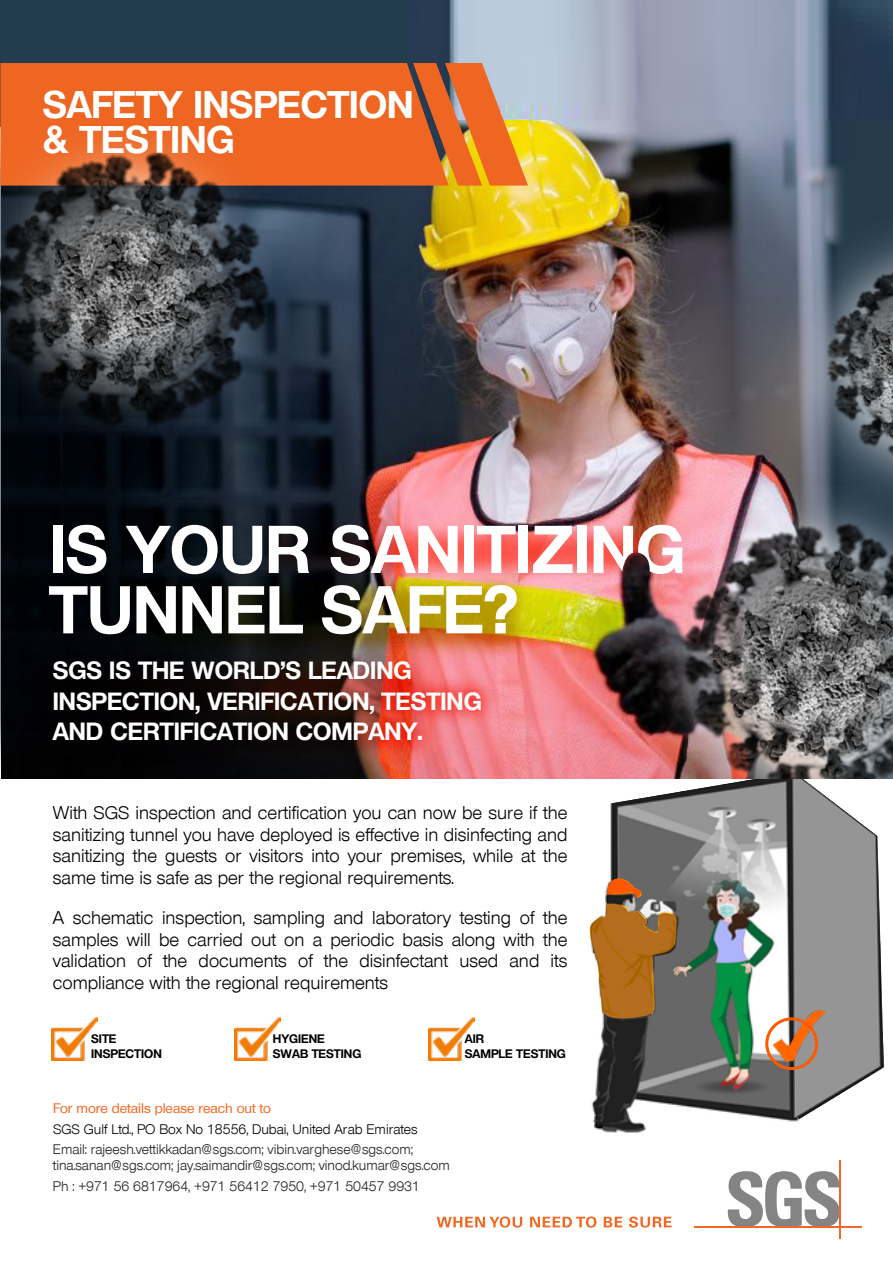
<style>
.page{position:relative;width:893px;height:1263px;background:#fff}
.page>*{position:absolute;margin:0;border:0;box-sizing:border-box;transform-origin:0 0}
.t1{font:700 65.4px/60.3px "Olnova";color:#fff}
.t2{font:700 37.5px/35.5px "Olnova";color:#fff}
.t3{font:700 24.3px/30.2px "Olnova";color:#fff}
.t4{font:18px/21.6px "Olnova";color:#000;text-align:justify}
.t5{font:13.5px/16.2px "Olnova";color:#221f1f}
.t6{font:13.5px "Olnova";color:#000}
.t7{font:500 13.5px "Olnova";color:#f26722}
.t8{font:700 12px/14.4px "Olnova";color:#000}
</style>
<div class="page">
<img style="left:572px;top:778px;width:312px;height:355px">
<img style="left:674px;top:878px;width:101px;height:213px">
<img style="left:726px;top:993px;width:14px;height:74px">
<img style="left:586px;top:904px;width:92px;height:119px">
<img style="left:607px;top:878px;width:36px;height:21px">
<svg style="left:437px;top:1216px;width:85px;height:12px"></svg>
<svg style="left:530px;top:1216px;width:67px;height:12px"></svg>
<svg style="left:604px;top:1217px;width:18px;height:10px"></svg>
<svg style="left:629px;top:1216px;width:42px;height:11px"></svg>
<svg style="left:727px;top:1171px;width:112px;height:55px"></svg>
<hr style="left:694px;top:1226px;width:168px;height:1px;background:#f26722">
<hr style="left:839px;top:1160px;width:1px;height:79px;background:#f26722">
<img style="left:408px;top:0;width:485px;height:121px">
<div style="left:0;top:0;width:408px;height:126px;background:#243d4e"></div>
<img style="left:271px;top:121px;width:507px;height:657px">
<img style="left:778px;top:121px;width:115px;height:166px">
<div style="left:0;top:542px;width:96px;height:71px;background:#000308"></div>
<div style="left:271px;top:63px;width:142px;height:123px;background:#e62"></div>
<svg style="left:413px;top:63px;width:115px;height:123px;background:#d87f42"></svg>
<img style="left:660px;top:622px;width:14px;height:156px">
<img style="left:787px;top:219px;width:33px;height:46px">
<img style="left:776px;top:309px;width:44px;height:94px">
<img style="left:783px;top:265px;width:37px;height:122px">
<img style="left:674px;top:403px;width:219px;height:375px">
<img style="left:820px;top:175px;width:73px;height:373px">
<img style="left:0;top:63px;width:271px;height:479px">
<img style="left:214px;top:481px;width:490px;height:141px">
<img style="left:473px;top:699px;width:67px;height:67px">
<img style="left:0;top:699px;width:473px;height:80px">
<img style="left:0;top:613px;width:470px;height:133px">
<img style="left:96px;top:533px;width:474px;height:166px">
<img style="left:773px;top:1010px;width:51px;height:51px">
<svg style="left:765px;top:1017px;width:53px;height:53px"></svg>
<img style="left:52px;top:1018px;width:46px;height:43px">
<img style="left:234px;top:1018px;width:46px;height:43px">
<img style="left:428px;top:1018px;width:46px;height:43px">
<h2 class="t2" style="left:43px;top:86px;width:372px">SAFETY INSPECTION &amp; TESTING</h2>
<h1 class="t1" style="left:49px;top:519px;width:637px">IS YOUR SANITIZING<br>TUNNEL SAFE?</h1>
<h3 class="t3" style="left:53px;top:655px;width:430px">SGS IS THE WORLD’S LEADING<br>INSPECTION, VERIFICATION, TESTING<br>AND CERTIFICATION COMPANY.</h3>
<p class="t4" style="left:53px;top:802px;width:516px">With SGS inspection and certification you can now be sure if the sanitizing tunnel you have deployed is effective in disinfecting and sanitizing the guests or visitors into your premises, while at the same time is safe as per the regional requirements.</p>
<p class="t4" style="left:53px;top:907px;width:516px">A schematic inspection, sampling and laboratory testing of the samples will be carried out on a periodic basis along with the validation of the documents of the disinfectant used and its compliance with the regional requirements</p>
<p class="t8" style="left:91px;top:1031px;width:72px">SITE<br>INSPECTION</p>
<p class="t8" style="left:273px;top:1031px;width:90px">HYGIENE<br>SWAB TESTING</p>
<p class="t8" style="left:465px;top:1031px;width:103px">AIR<br>SAMPLE TESTING</p>
<p class="t7" style="left:53px;top:1100px;width:220px">For more details please reach out to</p>
<p class="t6" style="left:53px;top:1121px;width:366px">SGS Gulf Ltd., PO Box No 18556, Dubai, United Arab Emirates</p>
<p class="t5" style="left:53px;top:1140px;width:398px">Email: rajeesh.vettikkadan@sgs.com; vibin.varghese@sgs.com; tina.sanan@sgs.com; jay.saimandir@sgs.com; vinod.kumar@sgs.com</p>
<p class="t5" style="left:53px;top:1178px;width:368px">Ph : +971 56 6817964, +971 56412 7950, +971 50457 9931</p>
</div>
